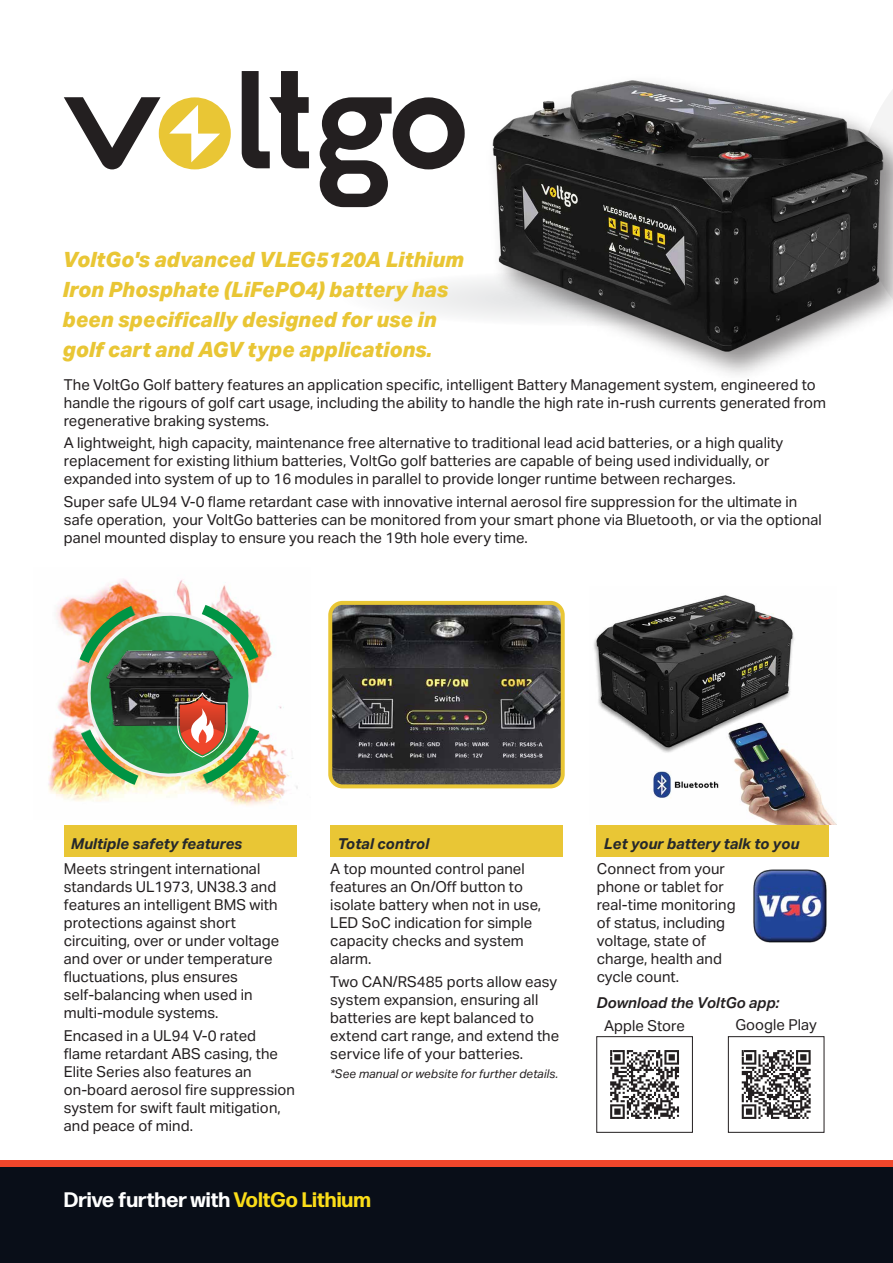
<style>
.page{position:relative;width:893px;height:1263px;background:#fff}
.page>*{position:absolute;margin:0;border:0;box-sizing:border-box;transform-origin:0 0}
.t1{font:italic 800 21px/30px "Aktiv Grotesk";color:#e9c635}
.t2{font:700 21px "Forma DJR Text";color:#fff}
.t3{font:15px/18px "Aktiv Grotesk";color:#231f20}
.t4{font:italic 700 15px/25.5px "Aktiv Grotesk";color:#25282b}
.t5{font:italic 600 15px "Aktiv Grotesk";color:#231f20}
.t6{font:italic 12px "Aktiv Grotesk";color:#231f20}
.s1{font-weight:700;font-style:italic;color:#25282b}
.s2{color:#fbdd18}
.s3{font-weight:400;font-style:normal;color:#231f20}
</style>
<div class="page">
<div style="left:0;top:1160px;width:893px;height:103px;background:linear-gradient(to right,#ef462b,#ef462b)"></div>
<div style="left:0;top:1168px;width:893px;height:95px;background:#090e18"></div>
<svg style="left:64px;top:71px;width:401px;height:136px"></svg>
<img style="left:593px;top:595px;width:243px;height:229px">
<div style="left:64px;top:825px;width:232px;height:31px;background:#e9c635"></div>
<div style="left:330px;top:825px;width:233px;height:31px;background:#e9c635"></div>
<div style="left:597px;top:825px;width:232px;height:31px;background:#e9c635"></div>
<img style="left:753px;top:869px;width:74px;height:74px">
<img style="left:48px;top:579px;width:250px;height:227px">
<img style="left:66px;top:591px;width:207px;height:207px">
<div style="left:596px;top:1036px;width:97px;height:97px;border:1px solid #231f20"></div>
<svg style="left:610px;top:1050px;width:69px;height:69px"></svg>
<div style="left:728px;top:1036px;width:96px;height:97px;border:1px solid #231f20"></div>
<svg style="left:742px;top:1050px;width:69px;height:69px"></svg>
<img style="left:333px;top:606px;width:227px;height:177px">
<div style="left:328px;top:601px;width:237px;height:187px;border:4px solid #e9c635;border-radius:12px"></div>
<div style="left:396px;top:281px;width:82px;height:36px;background:#f3f3f4"></div>
<img style="left:491px;top:79px;width:393px;height:274px">
<p class="t1" style="left:63px;top:244px;width:403px">VoltGo's advanced VLEG5120A Lithium Iron Phosphate (LiFePO4) battery has been specifically designed for use in golf cart and AGV type applications.</p>
<p class="t3" style="left:64px;top:375px;width:764px">The VoltGo Golf battery features an application specific, intelligent Battery Management system, engineered to handle the rigours of golf cart usage, including the ability to handle the high rate in-rush currents generated from regenerative braking systems.</p>
<p class="t3" style="left:64px;top:434px;width:721px">A lightweight, high capacity, maintenance free alternative to traditional lead acid batteries, or a high quality replacement for existing lithium batteries, VoltGo golf batteries are capable of being used individually, or expanded into system of up to 16 modules in parallel to provide longer runtime between recharges.</p>
<p class="t3" style="left:64px;top:492px;width:759px">Super safe UL94 V-0 flame retardant case with innovative internal aerosol fire suppression for the ultimate in safe operation, your VoltGo batteries can be monitored from your smart phone via Bluetooth, or via the optional panel mounted display to ensure you reach the 19th hole every time.</p>
<p class="t3" style="left:64px;top:831px;width:198px;line-height:25.5px;text-indent:8px"><span class="s1">Multiple safety features<br></span>Meets stringent international</p>
<p class="t3" style="left:64px;top:878px;width:217px">standards UL1973, UN38.3 and features an intelligent BMS with protections against short circuiting, over or under voltage and over or under temperature fluctuations, plus ensures self-balancing when used in multi-module systems.</p>
<p class="t3" style="left:64px;top:1026px;width:233px">Encased in a UL94 V-0 rated flame retardant ABS casing, the<br>Elite Series also features an on-board aerosol fire suppression system for swift fault mitigation, and peace of mind.</p>
<p class="t3" style="left:330px;top:831px;width:196px;line-height:25.5px;text-indent:8px"><span class="s1">Total control<br></span>A top mounted control panel</p>
<p class="t3" style="left:330px;top:878px;width:212px">features an On/Off button to isolate battery when not in use,<br>LED SoC indication for simple capacity checks and system alarm.</p>
<p class="t3" style="left:330px;top:972px;width:231px">Two CAN/RS485 ports allow easy system expansion, ensuring all batteries are kept balanced to extend cart range, and extend the service life of your batteries.</p>
<p class="t6" style="left:330px;top:1066px;width:230px">*See manual or website for further details.</p>
<p class="t2" style="left:64px;top:1186px;width:309px">Drive further with <span class="s2">VoltGo Lithium</span></p>
<p class="t4" style="left:597px;top:831px;width:204px;text-indent:8px">Let your battery talk to you<br><span class="s3">Connect from your</span></p>
<p class="t3" style="left:597px;top:878px;width:140px">phone or tablet for real-time monitoring of status, including voltage, state of charge, health and cycle count.</p>
<p class="t5" style="left:597px;top:994px;width:184px">Download the VoltGo app:</p>
<p class="t3" style="left:604px;top:1016px;width:82px">Apple Store</p>
<p class="t3" style="left:735px;top:1016px;width:83px">Google Play</p>
</div>
